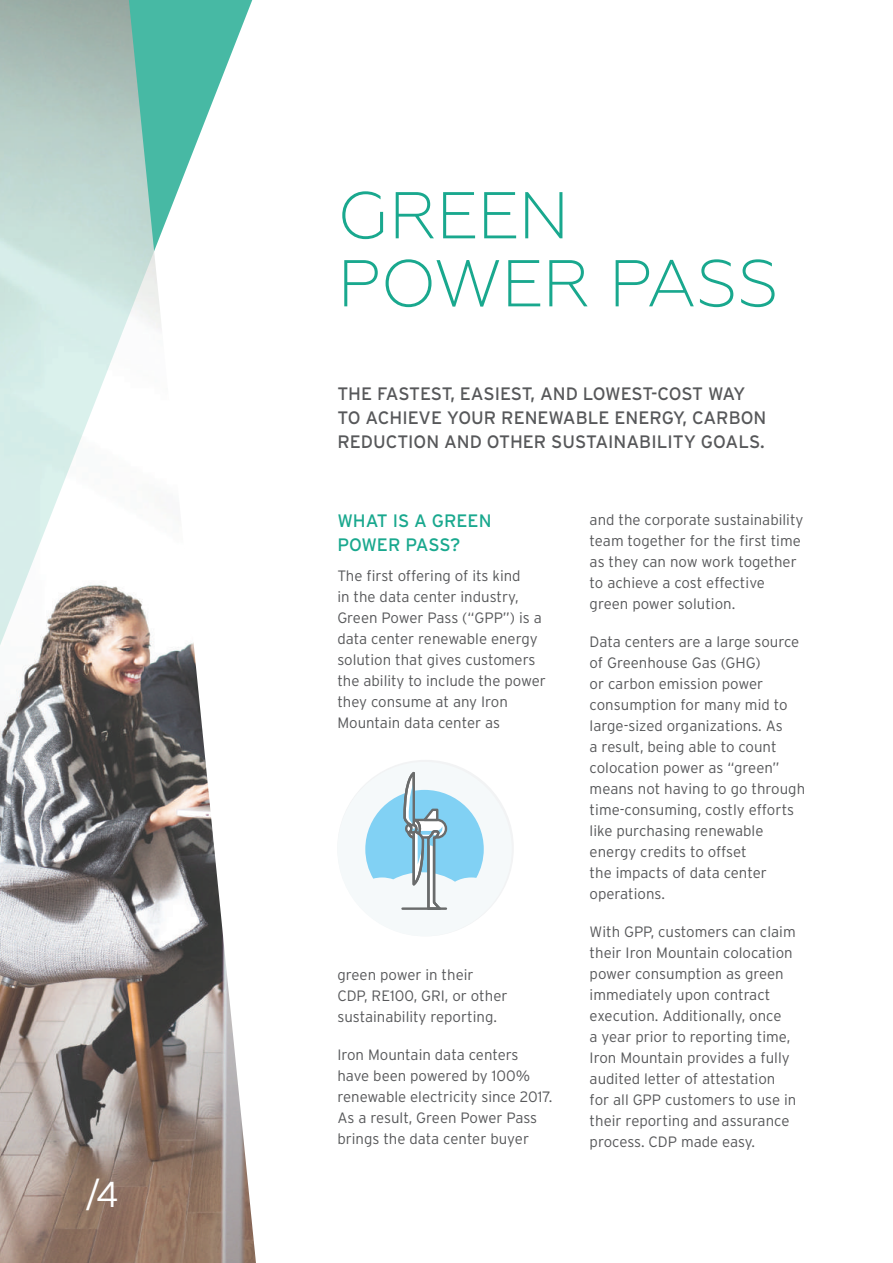
<style>
.page{position:relative;width:893px;height:1263px;background:#fff}
.page>*{position:absolute;margin:0;border:0;box-sizing:border-box;transform-origin:0 0}
.t1{font:300 66px/67.9px "Geometria";letter-spacing:-.015em;color:#19a88e}
.t2{font:300 36px "Interstate";color:#fff}
.t3{font:18px/24px "Interstate";color:#57585a}
.t4{font:18px/24px "Interstate";color:#19a88e}
.t5{font:300 15px/21px "Interstate";color:#57585a}
</style>
<div class="page">
<img style="left:0;top:0;width:256px;height:1263px">
<div style="left:337px;top:762px;width:175px;height:174px;background:#f5f9fa;border-radius:50%"></div>
<svg style="left:362px;top:771px;width:128px;height:140px"></svg>
<h2 class="t2" style="left:85px;top:1172px;width:35px">/4</h2>
<h1 class="t1" style="left:337px;top:181px;width:443px">GREEN<br>POWER PASS</h1>
<p class="t3" style="left:337px;top:381px;width:431px">THE FASTEST, EASIEST, AND LOWEST-COST WAY<br>TO ACHIEVE YOUR RENEWABLE ENERGY, CARBON<br>REDUCTION AND OTHER SUSTAINABILITY GOALS.</p>
<p class="t4" style="left:337px;top:509px;width:156px">WHAT IS A GREEN<br>POWER PASS?</p>
<p class="t5" style="left:337px;top:565px;width:210px">The first offering of its kind<br>in the data center industry,<br>Green Power Pass (“GPP”) is a data center renewable energy solution that gives customers the ability to include the power they consume at any Iron<br>Mountain data center as</p>
<p class="t5" style="left:337px;top:964px;width:172px">green power in their<br>CDP, RE100, GRI, or other sustainability reporting.</p>
<p class="t5" style="left:337px;top:1044px;width:217px">Iron Mountain data centers have been powered by 100% renewable electricity since 2017.<br>As a result, Green Power Pass brings the data center buyer</p>
<p class="t5" style="left:590px;top:509px;width:215px">and the corporate sustainability team together for the first time as they can now work together to achieve a cost effective green power solution.</p>
<p class="t5" style="left:590px;top:631px;width:217px">Data centers are a large source of Greenhouse Gas (GHG)<br>or carbon emission power consumption for many mid to large-sized organizations. As<br>a result, being able to count colocation power as “green” means not having to go through time-consuming, costly efforts like purchasing renewable energy credits to offset<br>the impacts of data center operations.</p>
<p class="t5" style="left:590px;top:921px;width:208px">With GPP, customers can claim their Iron Mountain colocation power consumption as green immediately upon contract execution. Additionally, once<br>a year prior to reporting time,<br>Iron Mountain provides a fully audited letter of attestation for all GPP customers to use in their reporting and assurance process. CDP made easy.</p>
</div>
